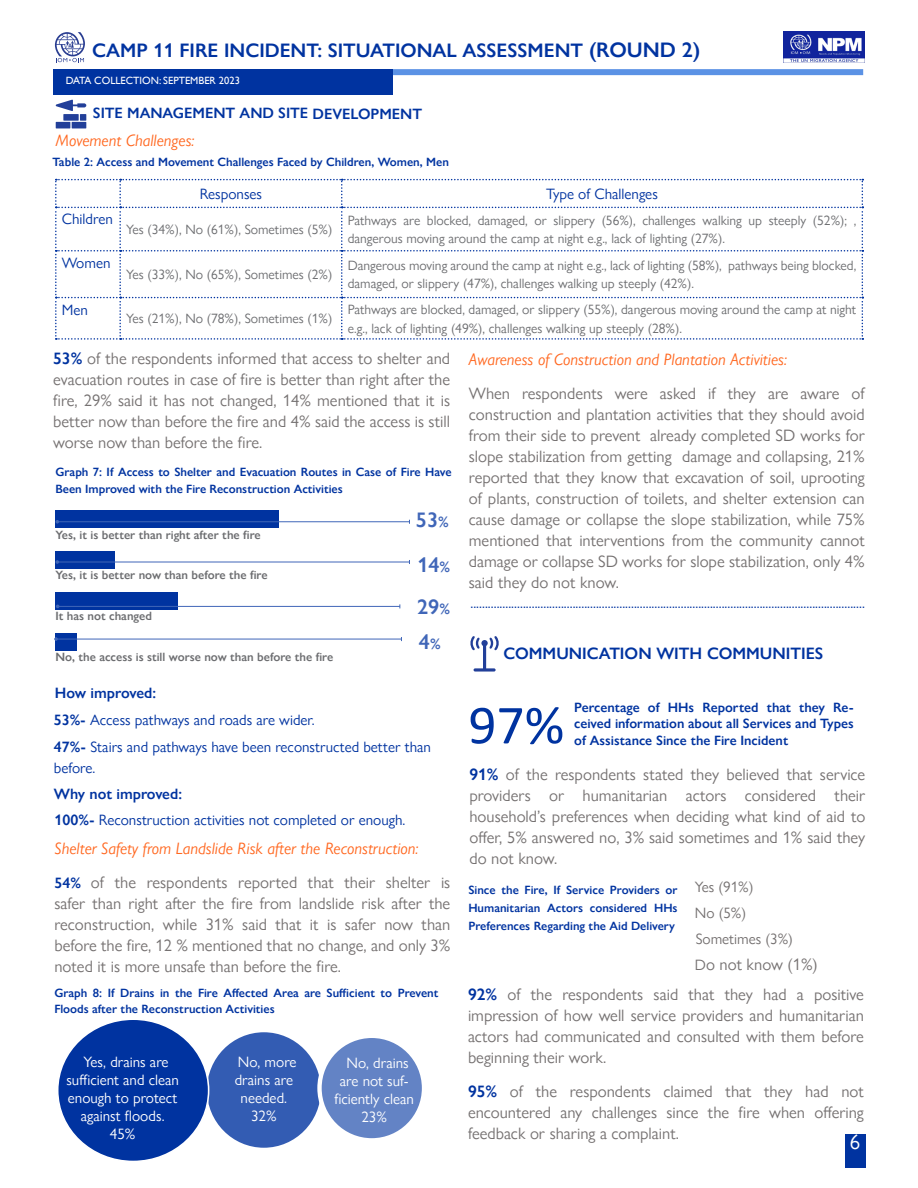
<style>
.page{position:relative;width:918px;height:1188px;background:#fff}
.page>*{position:absolute;margin:0;border:0;box-sizing:border-box;transform-origin:0 0}
.IOM_body_text{font:562.5px "Chartwell Bars Vertical";color:#0033a0;scale:.4 1}
.t1{font:55.5px "Calibri";color:#0033a0}
.IOM_body_text-2{font:600 21px "Gill Sans Nova";color:#4066b8}
.t2{font:21px "Gill Sans Nova";color:#fff}
.t3{font:600 19.5px "Gill Sans Nova";color:#0033a0}
.t4{font:16.5px/21px "Gill Sans Nova";color:#757171;text-align:justify}
.t5{font:italic 16.5px "Gill Sans Nova";color:#ff671f}
.t6{font:600 16.5px "Gill Sans Nova";color:#0033a0}
.IOM_body_text-3{font:15px/21px "Gill Sans Nova";color:#0033a0}
.t7{font:15px/18px "Gill Sans Nova";color:#fff;text-align:center}
.t8{font:600 15px "Gill Sans Nova";letter-spacing:-.005em;color:#0033a0}
.t9{font:15px "Gill Sans Nova";color:#757171}
.IOM_body_text-4{font:13.5px/18.8px "Gill Sans Nova";color:#6c6d70}
.t10{font:600 13.5px/16.2px "Gill Sans Nova";color:#0033a0;text-align:justify}
.t11{font:600 12px/16.5px "Gill Sans Nova";color:#0033a0}
.Bar_chart_labels{font:600 12px "Gill Sans Nova";color:#6c6d70}
.t12{font:10.5px "Gill Sans";color:#fff}
.s1{font-size:21px}
.s2{font-weight:600;color:#0033a0}
.s3{font-size:15px}
.s4{font-weight:600}
.s5{font-weight:600;font-size:15px;color:#0033a0}
</style>
<div class="page">
<div style="left:845px;top:1134px;width:21px;height:34px;background:#0033a0"></div>
<svg style="left:55px;top:179px;width:808px;height:161px"></svg>
<svg style="left:55px;top:100px;width:31px;height:11px"></svg>
<div style="left:72px;top:122px;width:14px;height:6px;background:#223f99"></div>
<div style="left:63px;top:114px;width:16px;height:7px;background:#223f99"></div>
<div style="left:56px;top:122px;width:14px;height:6px;background:#223f99"></div>
<div style="left:80px;top:114px;width:6px;height:7px;background:#223f99"></div>
<svg style="left:470px;top:636px;width:29px;height:36px"></svg>
<hr style="left:58px;top:606px;width:342px;height:1px;background:#4066b8">
<hr style="left:57px;top:522px;width:352px;height:1px;background:#4066b8">
<hr style="left:57px;top:562px;width:352px;height:1px;background:#4066b8">
<hr style="left:56px;top:639px;width:345px;height:1px;background:#4066b8">
<svg style="left:54px;top:637px;width:4px;height:4px"></svg>
<div style="left:205px;top:1031px;width:117px;height:118px;background:#335cb3;border-radius:50%"></div>
<div style="left:58px;top:1019px;width:151px;height:142px;background:#0033a0;border-radius:50%"></div>
<div style="left:320px;top:1036px;width:104px;height:104px;background:#6383c5;border-radius:50%"></div>
<div style="left:317px;top:1034px;width:109px;height:109px;border:4px solid #fff;border-radius:50%"></div>
<div style="left:393px;top:69px;width:470px;height:6px;background:#5b92e5"></div>
<img style="left:784px;top:32px;width:81px;height:30px">
<svg style="left:55px;top:32px;width:30px;height:30px"></svg>
<div style="left:53px;top:69px;width:340px;height:25px;background:#0033a0"></div>
<p class="t3" style="left:92px;top:38px;width:610px">CAMP 11 FIRE INCIDENT: SITUATIONAL ASSESSMENT <span class="s1">(ROUND 2)</span></p>
<p class="t12" style="left:66px;top:74px;width:176px">DATA COLLECTION: SEPTEMBER 2023</p>
<p class="t8" style="left:93px;top:104px;width:331px">SITE MANAGEMENT AND SITE DEVELOPMENT</p>
<p class="t5" style="left:56px;top:130px;width:140px">Movement Challenges:</p>
<p class="t11" style="left:53px;top:153px;width:398px">Table 2: Access and Movement Challenges Faced by Children, Women, Men</p>
<p class="IOM_body_text-3" style="left:200px;top:183px;width:64px">Responses</p>
<p class="IOM_body_text-3" style="left:546px;top:183px;width:113px">Type of Challenges</p>
<p class="IOM_body_text-3" style="left:62px;top:209px;width:52px">Children</p>
<p class="IOM_body_text-4" style="left:126px;top:220px;width:208px">Yes (34%), No (61%), Sometimes (5%)</p>
<p class="IOM_body_text-4" style="left:348px;top:211px;width:510px">Pathways are blocked, damaged, or slippery (56%), challenges walking up steeply (52%); , dangerous moving around the camp at night e.g., lack of lighting (27%).</p>
<p class="IOM_body_text-3" style="left:62px;top:252px;width:50px">Women</p>
<p class="IOM_body_text-4" style="left:126px;top:265px;width:208px">Yes (33%), No (65%), Sometimes (2%)</p>
<p class="IOM_body_text-4" style="left:348px;top:256px;width:510px">Dangerous moving around the camp at night e.g., lack of lighting (58%), pathways being blocked, damaged, or slippery (47%), challenges walking up steeply (42%).</p>
<p class="IOM_body_text-3" style="left:62px;top:299px;width:28px">Men</p>
<p class="IOM_body_text-4" style="left:126px;top:309px;width:208px">Yes (21%), No (78%), Sometimes (1%)</p>
<p class="IOM_body_text-4" style="left:348px;top:300px;width:510px">Pathways are blocked, damaged, or slippery (55%), dangerous moving around the camp at night e.g., lack of lighting (49%), challenges walking up steeply (28%).</p>
<p class="t4" style="left:53px;top:348px;width:398px"><span class="s2">53%</span> of the respondents informed that access to shelter and evacuation routes in case of fire is better than right after the fire, 29% said it has not changed, 14% mentioned that it is better now than before the fire and 4% said the access is still worse now than before the fire.</p>
<p class="t11" style="left:56px;top:464px;width:398px">Graph 7: If Access to Shelter and Evacuation Routes in Case of Fire Have<br>Been Improved with the Fire Reconstruction Activities</p>
<p class="IOM_body_text" style="left:594px;top:499px;width:409px;rotate:90deg">53+14+29+5</p>
<p class="IOM_body_text-2" style="left:416px;top:507px;width:34px">53<span class="s3">%</span></p>
<p class="Bar_chart_labels" style="left:56px;top:527px;width:207px">Yes, it is better than right after the fire</p>
<p class="Bar_chart_labels" style="left:56px;top:568px;width:214px">Yes, it is better now than before the fire</p>
<p class="Bar_chart_labels" style="left:56px;top:609px;width:98px">It has not changed</p>
<p class="Bar_chart_labels" style="left:56px;top:649px;width:279px">No, the access is still worse now than before the fire</p>
<p class="IOM_body_text-2" style="left:417px;top:552px;width:34px">14<span class="s3">%</span></p>
<p class="IOM_body_text-2" style="left:417px;top:594px;width:34px">29<span class="s3">%</span></p>
<p class="IOM_body_text-2" style="left:419px;top:629px;width:23px">4<span class="s3">%</span></p>
<p class="t8" style="left:55px;top:684px;width:103px">How improved:</p>
<p class="IOM_body_text-3" style="left:54px;top:709px;width:262px"><span class="s4">53%-</span> Access pathways and roads are wider.</p>
<p class="IOM_body_text-3" style="left:54px;top:736px;width:379px"><span class="s4">47%-</span> Stairs and pathways have been reconstructed better than before.</p>
<p class="t8" style="left:54px;top:784px;width:130px">Why not improved:</p>
<p class="IOM_body_text-3" style="left:55px;top:809px;width:352px"><span class="s4">100%-</span> Reconstruction activities not completed or enough.</p>
<p class="t5" style="left:54px;top:838px;width:366px">Shelter Safety from Landslide Risk after the Reconstruction:</p>
<p class="t4" style="left:54px;top:871px;width:397px"><span class="s5">54%</span> of the respondents reported that their shelter is safer than right after the fire from landslide risk after the reconstruction, while 31% said that it is safer now than before the fire, 12 % mentioned that no change, and only 3% noted it is more unsafe than before the fire.</p>
<p class="t11" style="left:54px;top:984px;width:386px">Graph 8: If Drains in the Fire Affected Area are Sufficient to Prevent<br>Floods after the Reconstruction Activities</p>
<p class="t7" style="left:66px;top:1053px;width:114px">Yes, drains are sufficient and clean enough to protect against floods.</p>
<p class="t7" style="left:110px;top:1125px;width:27px">45%</p>
<p class="t7" style="left:235px;top:1053px;width:63px">No, more drains are needed.</p>
<p class="t7" style="left:251px;top:1107px;width:27px">32%</p>
<p class="t7" style="left:334px;top:1054px;width:81px">No, drains are not suf&shy;ficiently clean<br>23%</p>
<p class="t5" style="left:469px;top:350px;width:320px">Awareness of Construction and Plantation Activities:</p>
<p class="t4" style="left:469px;top:383px;width:397px">When respondents were asked if they are aware of construction and plantation activities that they should avoid from their side to prevent already completed SD works for slope stabilization from getting damage and collapsing, 21% reported that they know that excavation of soil, uprooting of plants, construction of toilets, and shelter extension can cause damage or collapse the slope stabilization, while 75% mentioned that interventions from the community cannot damage or collapse SD works for slope stabilization, only 4% said they do not know.</p>
<p class="IOM_body_text-3" style="left:470px;top:592px;width:396px">.......................................................................................................................................</p>
<p class="t6" style="left:503px;top:643px;width:321px">COMMUNICATION WITH COMMUNITIES</p>
<p class="t1" style="left:468px;top:686px;width:97px">97%</p>
<p class="t10" style="left:574px;top:699px;width:281px">Percentage of HHs Reported that they Re&shy;ceived information about all Services and Types of Assistance Since the Fire Incident</p>
<p class="t4" style="left:469px;top:764px;width:397px"><span class="s2">91%</span> of the respondents stated they believed that service providers or humanitarian actors considered their household’s preferences when deciding what kind of aid to offer, 5% answered no, 3% said sometimes and 1% said they do not know.</p>
<p class="t11" style="left:468px;top:881px;width:211px;line-height:18px;text-align:justify">Since the Fire, If Service Providers or Humanitarian Actors considered HHs Preferences Regarding the Aid Delivery</p>
<p class="t9" style="left:695px;top:878px;width:60px">Yes (91%)</p>
<p class="t9" style="left:695px;top:904px;width:53px">No (5%)</p>
<p class="t9" style="left:696px;top:930px;width:99px">Sometimes (3%)</p>
<p class="t4" style="left:695px;top:954px;width:124px"><span class="s3">D</span>o not know (1%)</p>
<p class="t4" style="left:468px;top:984px;width:397px"><span class="s2">92%</span> of the respondents said that they had a positive impression of how well service providers and humanitarian actors had communicated and consulted with them before beginning their work.</p>
<p class="t4" style="left:468px;top:1081px;width:397px"><span class="s2">95%</span> of the respondents claimed that they had not encountered any challenges since the fire when offering feedback or sharing a complaint.</p>
<p class="t2" style="left:850px;top:1129px;width:12px">6</p>
</div>
